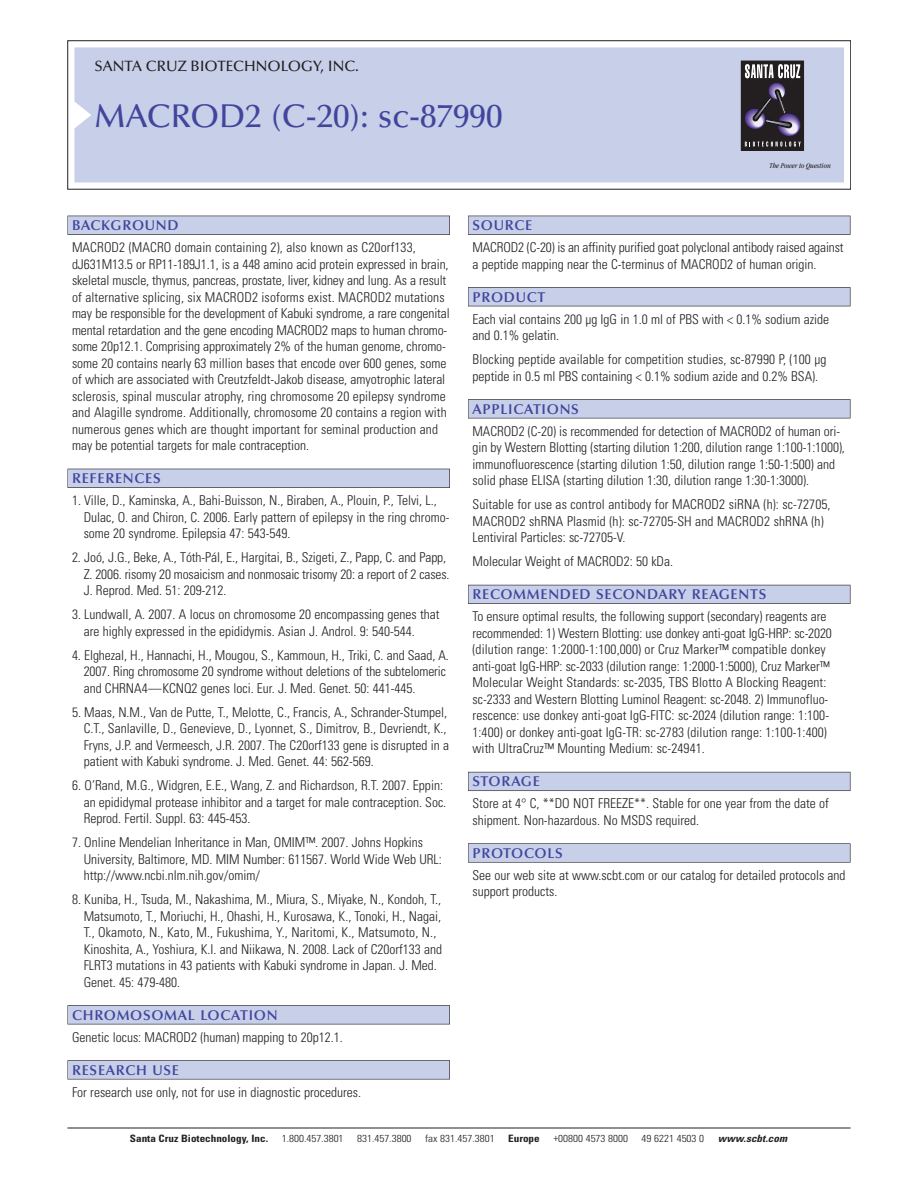
<style>
.page{position:relative;width:918px;height:1188px;background:#fff}
.page>*{position:absolute;margin:0;border:0;box-sizing:border-box;transform-origin:0 0}
.t1{font:500 33px "Optima";color:#41459c}
.t2{font:500 15px "Optima";color:#231f20}
.t3{font:600 14.25px "Optima";letter-spacing:.05em;color:#41459c}
.t4{font:300 condensed 13.5px/16.5px "Univers";color:#231f20}
.t5{font:300 condensed 10.2px "Univers";color:#231f20;scale:1.1 1}
.t6{font:700 condensed 10.2px "Univers";color:#231f20;scale:1.1 1}
.t7{font:italic 700 condensed 10.2px "Univers";color:#231f20;scale:1.1 1}
.t8{font:italic condensed 7.5px "Garamond";color:#231f20}
</style>
<div class="page">
<div style="left:74px;top:47px;width:770px;height:135px;background:#c7cfe9"></div>
<div style="left:741px;top:61px;width:62px;height:89px;background:#231f20"></div>
<div style="left:741px;top:61px;width:63px;height:90px;border:1px solid #231f20"></div>
<svg style="left:741px;top:64px;width:64px;height:83px"></svg>
<div style="left:68px;top:216px;width:382px;height:19px;background:#64636a"></div>
<div style="left:68px;top:216px;width:381px;height:18px;background:#c7cfe9"></div>
<div style="left:68px;top:469px;width:382px;height:19px;background:#62626a"></div>
<div style="left:68px;top:469px;width:381px;height:18px;background:#c7cfe9"></div>
<div style="left:68px;top:1005px;width:382px;height:19px;background:#67666b"></div>
<div style="left:68px;top:1006px;width:381px;height:18px;background:#c7cfe9"></div>
<div style="left:68px;top:1060px;width:382px;height:19px;background:#6b696e"></div>
<div style="left:68px;top:1061px;width:381px;height:18px;background:#c7cfe9"></div>
<div style="left:468px;top:216px;width:382px;height:19px;background:#64636a"></div>
<div style="left:468px;top:216px;width:382px;height:18px;background:#c7cfe9"></div>
<div style="left:468px;top:287px;width:382px;height:19px;background:#64636a"></div>
<div style="left:468px;top:288px;width:382px;height:18px;background:#c7cfe9"></div>
<div style="left:468px;top:399px;width:382px;height:19px;background:#67666b"></div>
<div style="left:468px;top:400px;width:382px;height:18px;background:#c7cfe9"></div>
<div style="left:468px;top:585px;width:382px;height:19px;background:#63646e"></div>
<div style="left:468px;top:585px;width:382px;height:18px;background:#c7cfe9"></div>
<div style="left:468px;top:772px;width:382px;height:19px;background:#696a75"></div>
<div style="left:468px;top:772px;width:382px;height:18px;background:#c7cfe9"></div>
<div style="left:468px;top:843px;width:382px;height:20px;background:#7a7879"></div>
<div style="left:468px;top:844px;width:382px;height:18px;background:#c7cfe9"></div>
<hr style="left:68px;top:1128px;width:782px;height:1px;background:#231f20">
<p class="t2" style="left:94px;top:60px;width:266px">SANTA CRUZ BIOTECHNOLOGY, INC.</p>
<h1 class="t1" style="left:94px;top:102px;width:410px">MACROD2 (C-20): sc-87990</h1>
<p class="t8" style="left:769px;top:163px;width:63px">The Power to Question</p>
<p class="t3" style="left:72px;top:219px;width:108px">BACKGROUND</p>
<p class="t4" style="left:72px;top:240px;width:379px">MACROD2 (MACRO domain containing 2), also known as C20orf133, dJ631M13.5 or RP11-189J1.1, is a 448 amino acid protein expressed in brain, skeletal muscle, thymus, pancreas, prostate, liver, kidney and lung. As a result of alternative splicing, six MACROD2 isoforms exist. MACROD2 mutations may be responsible for the development of Kabuki syndrome, a rare congenital mental retardation and the gene encoding MACROD2 maps to human chromo&shy;some 20p12.1. Comprising approximately 2% of the human genome, chromo&shy;some 20 contains nearly 63 million bases that encode over 600 genes, some of which are associated with Creutzfeldt-Jakob disease, amyotrophic lateral sclerosis, spinal muscular atrophy, ring chromosome 20 epilepsy syndrome and Alagille syndrome. Additionally, chromosome 20 contains a region with numerous genes which are thought important for seminal production and may be potential targets for male contraception.</p>
<p class="t3" style="left:72px;top:472px;width:90px">REFERENCES</p>
<p class="t4" style="left:84px;top:493px;width:367px;text-indent:-12px">1. Ville, D., Kaminska, A., Bahi-Buisson, N., Biraben, A., Plouin, P., Telvi, L.,<br>Dulac, O. and Chiron, C. 2006. Early pattern of epilepsy in the ring chromo&shy;some 20 syndrome. Epilepsia 47: 543-549.</p>
<p class="t4" style="left:84px;top:550px;width:367px;text-indent:-12px">2. Joó, J.G., Beke, A., Tóth-Pál, E., Hargitai, B., Szigeti, Z., Papp, C. and Papp,<br>Z. 2006. risomy 20 mosaicism and nonmosaic trisomy 20: a report of 2 cases.<br>J. Reprod. Med. 51: 209-212.</p>
<p class="t4" style="left:84px;top:607px;width:357px;text-indent:-12px">3. Lundwall, A. 2007. A locus on chromosome 20 encompassing genes that are highly expressed in the epididymis. Asian J. Androl. 9: 540-544.</p>
<p class="t4" style="left:84px;top:648px;width:367px;text-indent:-12px">4. Elghezal, H., Hannachi, H., Mougou, S., Kammoun, H., Triki, C. and Saad, A.<br>2007. Ring chromosome 20 syndrome without deletions of the subtelomeric and CHRNA4—KCNQ2 genes loci. Eur. J. Med. Genet. 50: 441-445.</p>
<p class="t4" style="left:84px;top:705px;width:367px;text-indent:-12px">5. Maas, N.M., Van de Putte, T., Melotte, C., Francis, A., Schrander-Stumpel, C.T., Sanlaville, D., Genevieve, D., Lyonnet, S., Dimitrov, B., Devriendt, K., Fryns, J.P. and Vermeesch, J.R. 2007. The C20orf133 gene is disrupted in a patient with Kabuki syndrome. J. Med. Genet. 44: 562-569.</p>
<p class="t4" style="left:84px;top:778px;width:364px;text-indent:-12px">6. O’Rand, M.G., Widgren, E.E., Wang, Z. and Richardson, R.T. 2007. Eppin: an epididymal protease inhibitor and a target for male contraception. Soc.<br>Reprod. Fertil. Suppl. 63: 445-453.</p>
<p class="t4" style="left:84px;top:835px;width:360px;text-indent:-12px">7. Online Mendelian Inheritance in Man, OMIM™. 2007. Johns Hopkins<br>University, Baltimore, MD. MIM Number: 611567. World Wide Web URL: http://www.ncbi.nlm.nih.gov/omim/</p>
<p class="t4" style="left:84px;top:892px;width:360px;text-indent:-12px">8. Kuniba, H., Tsuda, M., Nakashima, M., Miura, S., Miyake, N., Kondoh, T., Matsumoto, T., Moriuchi, H., Ohashi, H., Kurosawa, K., Tonoki, H., Nagai, T., Okamoto, N., Kato, M., Fukushima, Y., Naritomi, K., Matsumoto, N., Kinoshita, A., Yoshiura, K.I. and Niikawa, N. 2008. Lack of C20orf133 and FLRT3 mutations in 43 patients with Kabuki syndrome in Japan. J. Med.<br>Genet. 45: 479-480.</p>
<p class="t3" style="left:72px;top:1009px;width:207px">CHROMOSOMAL LOCATION</p>
<p class="t4" style="left:72px;top:1030px;width:272px">Genetic locus: MACROD2 (human) mapping to 20p12.1.</p>
<p class="t3" style="left:72px;top:1064px;width:109px">RESEARCH USE</p>
<p class="t4" style="left:72px;top:1085px;width:290px">For research use only, not for use in diagnostic procedures.</p>
<p class="t3" style="left:473px;top:219px;width:61px">SOURCE</p>
<p class="t4" style="left:473px;top:240px;width:373px">MACROD2 (C-20) is an affinity purified goat polyclonal antibody raised against a peptide mapping near the C-terminus of MACROD2 of human origin.</p>
<p class="t3" style="left:473px;top:291px;width:74px">PRODUCT</p>
<p class="t4" style="left:473px;top:312px;width:358px">Each vial contains 200 µg IgG in 1.0 ml of PBS with &lt; 0.1% sodium azide and 0.1% gelatin.</p>
<p class="t4" style="left:473px;top:352px;width:356px">Blocking peptide available for competition studies, sc-87990 P, (100 µg peptide in 0.5 ml PBS containing &lt; 0.1% sodium azide and 0.2% BSA).</p>
<p class="t3" style="left:473px;top:403px;width:108px">APPLICATIONS</p>
<p class="t4" style="left:473px;top:424px;width:374px">MACROD2 (C-20) is recommended for detection of MACROD2 of human ori&shy;gin by Western Blotting (starting dilution 1:200, dilution range 1:100-1:1000), immunofluorescence (starting dilution 1:50, dilution range 1:50-1:500) and solid phase ELISA (starting dilution 1:30, dilution range 1:30-1:3000).</p>
<p class="t4" style="left:473px;top:498px;width:360px">Suitable for use as control antibody for MACROD2 siRNA (h): sc-72705,<br>MACROD2 shRNA Plasmid (h): sc-72705-SH and MACROD2 shRNA (h)<br>Lentiviral Particles: sc-72705-V.</p>
<p class="t4" style="left:473px;top:555px;width:202px">Molecular Weight of MACROD2: 50 kDa.</p>
<p class="t3" style="left:473px;top:588px;width:295px">RECOMMENDED SECONDARY REAGENTS</p>
<p class="t4" style="left:473px;top:610px;width:361px">To ensure optimal results, the following support (secondary) reagents are recommended: 1) Western Blotting: use donkey anti-goat IgG-HRP: sc-2020 (dilution range: 1:2000-1:100,000) or Cruz Marker™ compatible donkey anti-goat IgG-HRP: sc-2033 (dilution range: 1:2000-1:5000), Cruz Marker™ Molecular Weight Standards: sc-2035, TBS Blotto A Blocking Reagent: sc-2333 and Western Blotting Luminol Reagent: sc-2048. 2) Immunofluo&shy;rescence: use donkey anti-goat IgG-FITC: sc-2024 (dilution range: 1:100- 1:400) or donkey anti-goat IgG-TR: sc-2783 (dilution range: 1:100-1:400) with UltraCruz™ Mounting Medium: sc-24941.</p>
<p class="t3" style="left:473px;top:775px;width:69px">STORAGE</p>
<p class="t4" style="left:473px;top:797px;width:358px">Store at 4° C, **DO NOT FREEZE**. Stable for one year from the date of shipment. Non-hazardous. No MSDS required.</p>
<p class="t3" style="left:473px;top:847px;width:92px">PROTOCOLS</p>
<p class="t4" style="left:473px;top:868px;width:375px">See our web site at www.scbt.com or our catalog for detailed protocols and support products.</p>
<p class="t6" style="left:130px;top:1135px;width:127px">Santa Cruz Biotechnology, Inc.</p>
<p class="t5" style="left:282px;top:1135px;width:58px">1.800.457.3801</p>
<p class="t5" style="left:357px;top:1135px;width:51px">831.457.3800</p>
<p class="t5" style="left:425px;top:1135px;width:65px">fax 831.457.3801</p>
<p class="t6" style="left:508px;top:1135px;width:30px">Europe</p>
<p class="t5" style="left:553px;top:1135px;width:69px">+00800 4573 8000</p>
<p class="t5" style="left:642px;top:1135px;width:58px">49 6221 4503 0</p>
<p class="t7" style="left:718px;top:1135px;width:67px">www.scbt.com</p>
</div>
